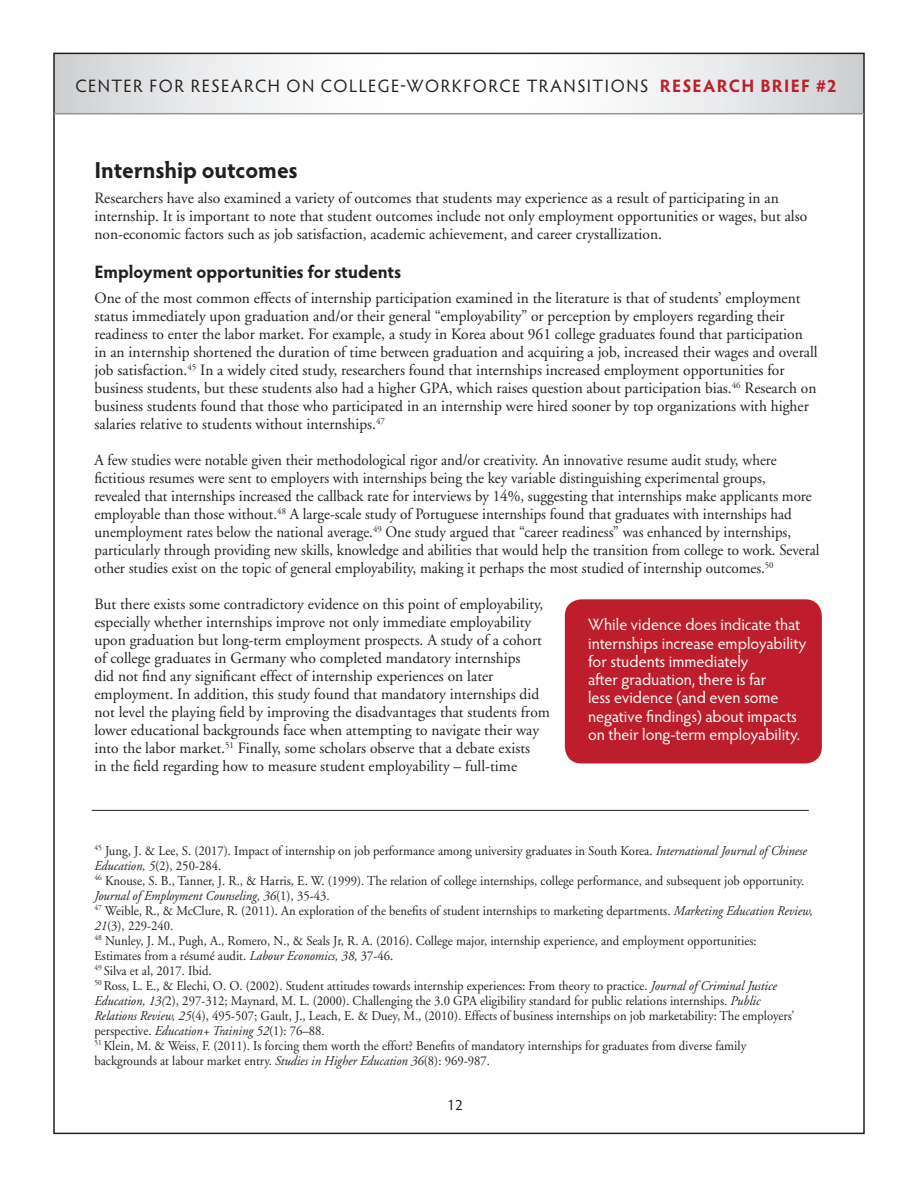
<style>
.page{position:relative;width:918px;height:1188px;background:#fff}
.page>*{position:absolute;margin:0;border:0;box-sizing:border-box;transform-origin:0 0}
.head{font:700 23.25px "Hypatia Sans Pro";letter-spacing:-.005em;color:#231f20}
.t1{font:18px "Hypatia Sans Pro";letter-spacing:.08em;color:#231f20}
.small_head{font:700 18px "Hypatia Sans Pro";color:#231f20}
.head-2{font:16.5px/18.3px "Hypatia Sans Pro";color:#fff}
.t2{font:15.75px/18px "Adobe Garamond";color:#231f20}
.t3{font:15.75px/18px "Adobe Garamond";color:#231f20;scale:.95 1}
.t4{font:15px "Hypatia Sans Pro";color:#231f20}
.t5{font:13.5px/15px "Adobe Garamond";color:#231f20;scale:.94 1}
.t6{font:italic 13.5px "Adobe Garamond";color:#231f20;scale:.94 1}
.s1{font-weight:700;color:#be1d2c}
.s2{font-style:italic}
.s3{font-style:normal}
</style>
<div class="page">
<svg style="left:56px;top:56px;width:806px;height:57px"></svg>
<hr style="left:54px;top:113px;width:810px;height:1px;background:#939598">
<hr style="left:92px;top:810px;width:717px;height:1px;background:#231f20">
<div style="left:565px;top:599px;width:257px;height:165px;background:#be1d2c;border-radius:17px"></div>
<p class="t1" style="left:76px;top:74px;width:763px">CENTER FOR RESEARCH ON COLLEGE-WORKFORCE TRANSITIONS <span class="s1">RESEARCH BRIEF #2</span></p>
<p class="head" style="left:94px;top:153px;width:205px">Internship outcomes</p>
<p class="t2" style="left:94px;top:189px;width:714px">Researchers have also examined a variety of outcomes that students may experience as a result of participating in an internship. It is important to note that student outcomes include not only employment opportunities or wages, but also non-economic factors such as job satisfaction, academic achievement, and career crystallization.</p>
<p class="small_head" style="left:94px;top:259px;width:308px">Employment opportunities for students</p>
<p class="t2" style="left:94px;top:289px;width:725px">One of the most common effects of internship participation examined in the literature is that of students’ employment status immediately upon graduation and/or their general “employability” or perception by employers regarding their readiness to enter the labor market. For example, a study in Korea about 961 college graduates found that participation in an internship shortened the duration of time between graduation and acquiring a job, increased their wages and overall job satisfaction.<sup>45</sup> In a widely cited study, researchers found that internships increased employment opportunities for business students, but these students also had a higher GPA, which raises question about participation bias.<sup>46</sup> Research on business students found that those who participated in an internship were hired sooner by top organizations with higher salaries relative to students without internships.<sup>47</sup></p>
<p class="t3" style="left:94px;top:451px;width:765px">A few studies were notable given their methodological rigor and/or creativity. An innovative resume audit study, where fictitious resumes were sent to employers with internships being the key variable distinguishing experimental groups,<br>revealed that internships increased the callback rate for interviews by 14%, suggesting that internships make applicants more employable than those without.<sup>48</sup> A large-scale study of Portuguese internships found that graduates with internships had unemployment rates below the national average.<sup>49</sup> One study argued that “career readiness” was enhanced by internships, particularly through providing new skills, knowledge and abilities that would help the transition from college to work. Several other studies exist on the topic of general employability, making it perhaps the most studied of internship outcomes.<sup>50</sup></p>
<p class="t2" style="left:94px;top:595px;width:457px">But there exists some contradictory evidence on this point of employability, especially whether internships improve not only immediate employability upon graduation but long-term employment prospects. A study of a cohort of college graduates in Germany who completed mandatory internships<br>did not find any significant effect of internship experiences on later employment. In addition, this study found that mandatory internships did not level the playing field by improving the disadvantages that students from lower educational backgrounds face when attempting to navigate their way into the labor market.<sup>51</sup> Finally, some scholars observe that a debate exists<br>in the field regarding how to measure student employability – full-time</p>
<p class="head-2" style="left:588px;top:615px;width:220px">While vidence does indicate that internships increase employability for students immediately<br>after graduation, there is far<br>less evidence (and even some negative findings) about impacts on their long-term employability.</p>
<p class="t5" style="left:94px;top:844px;width:759px"><sup>45</sup> Jung, J. &amp; Lee, S. (2017). Impact of internship on job performance among university graduates in South Korea. <span class="s2">International Journal of Chinese</span></p>
<p class="t5" style="left:94px;top:859px;width:136px"><span class="s2">Education, 5</span>(2), 250-284.</p>
<p class="t5" style="left:94px;top:874px;width:757px"><sup>46</sup> Knouse, S. B., Tanner, J. R., &amp; Harris, E. W. (1999). The relation of college internships, college performance, and subsequent job opportunity.</p>
<p class="t6" style="left:94px;top:888px;width:252px">Journal of Employment Counseling, 36<span class="s3">(1), 35-43.</span></p>
<p class="t5" style="left:94px;top:904px;width:766px"><sup>47</sup> Weible, R., &amp; McClure, R. (2011). An exploration of the benefits of student internships to marketing departments. <span class="s2">Marketing Education Review,<br>21</span>(3), 229-240.</p>
<p class="t5" style="left:94px;top:934px;width:706px"><sup>48</sup> Nunley, J. M., Pugh, A., Romero, N., &amp; Seals Jr, R. A. (2016). College major, internship experience, and employment opportunities:</p>
<p class="t5" style="left:94px;top:949px;width:319px">Estimates from a résumé audit. <span class="s2">Labour Economics, 38,</span> 37-46.</p>
<p class="t5" style="left:94px;top:964px;width:126px"><sup>49</sup> Silva et al, 2017. Ibid.</p>
<p class="t5" style="left:94px;top:979px;width:727px"><sup>50</sup> Ross, L. E., &amp; Elechi, O. O. (2002). Student attitudes towards internship experiences: From theory to practice. <span class="s2">Journal of Criminal Justice</span></p>
<p class="t5" style="left:94px;top:994px;width:710px"><span class="s2">Education, 13(</span>2), 297-312; Maynard, M. L. (2000). Challenging the 3.0 GPA eligibility standard for public relations internships. <span class="s2">Public</span></p>
<p class="t5" style="left:94px;top:1009px;width:746px"><span class="s2">Relations Review, 25</span>(4), 495-507; Gault, J., Leach, E. &amp; Duey, M., (2010). Effects of business internships on job marketability: The employers’</p>
<p class="t5" style="left:94px;top:1024px;width:247px">perspective. <span class="s2">Education+ Training 52</span>(1): 76–88.</p>
<p class="t5" style="left:94px;top:1039px;width:695px"><sup>51</sup> Klein, M. &amp; Weiss, F. (2011). Is forcing them worth the effort? Benefits of mandatory internships for graduates from diverse family</p>
<p class="t5" style="left:94px;top:1054px;width:422px">backgrounds at labour market entry. <span class="s2">Studies in Higher Education 36</span>(8): 969-987.</p>
<p class="t4" style="left:447px;top:1095px;width:17px">12</p>
</div>
